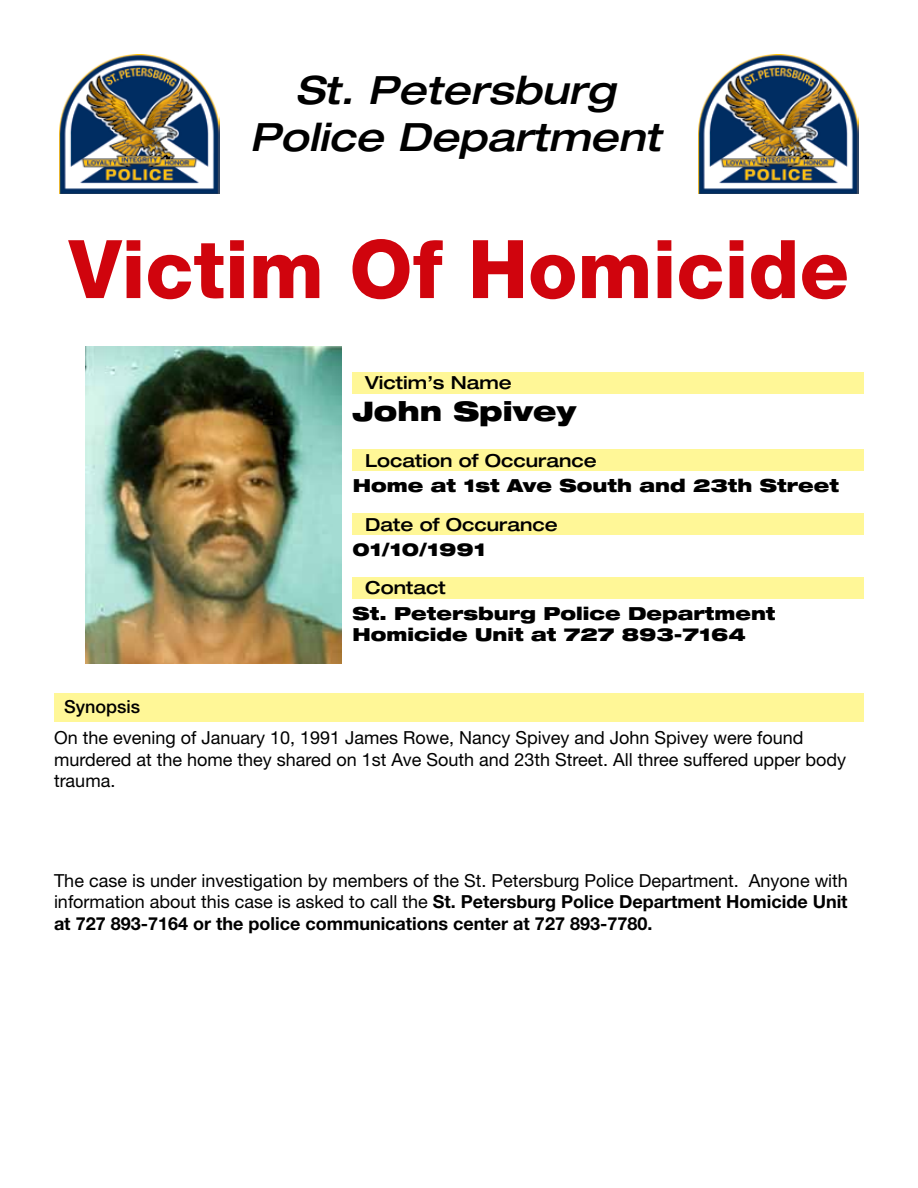
<style>
.page{position:relative;width:918px;height:1188px;background:#fff}
.page>*{position:absolute;margin:0;border:0;box-sizing:border-box;transform-origin:0 0}
.t1{font:800 81px "Helvetica Neue LT Std";color:#d0040d}
.t2{font:italic 500 expanded 39px/46.8px "Helvetica Neue LT Std";color:#000;text-align:center}
.vic_name{font:900 expanded 27px "Helvetica Neue LT Std";color:#000}
.t3{font:18px/21.6px "Helvetica Neue LT Std";color:#000;text-align:justify}
.address{font:900 expanded 18px/21.6px "Helvetica Neue LT Std";color:#000}
.t4{font:500 expanded 18px "Helvetica Neue LT Std";color:#000}
.t5{font:500 18px "Helvetica Neue LT Std";color:#000}
.s1{font-weight:700}
</style>
<div class="page">
<img style="left:698px;top:54px;width:161px;height:140px">
<img style="left:59px;top:54px;width:161px;height:140px">
<img style="left:85px;top:347px;width:256px;height:316px">
<div style="left:54px;top:693px;width:810px;height:28px;background:#fff797"></div>
<div style="left:352px;top:577px;width:512px;height:21px;background:#fff797"></div>
<div style="left:352px;top:513px;width:512px;height:22px;background:#fff797"></div>
<div style="left:352px;top:372px;width:512px;height:22px;background:#fff797"></div>
<div style="left:352px;top:450px;width:512px;height:21px;background:#fff797"></div>
<p class="t2" style="left:250px;top:67px;width:412px">St. Petersburg<br>Police Department</p>
<p class="t1" style="left:69px;top:221px;width:782px">Victim Of Homicide</p>
<p class="t4" style="left:365px;top:372px;width:148px">Victim’s Name</p>
<p class="vic_name" style="left:352px;top:394px;width:225px">John Spivey</p>
<p class="t4" style="left:365px;top:449px;width:233px">Location of Occurance</p>
<p class="address" style="left:353px;top:474px;width:488px">Home at 1st Ave South and 23th Street</p>
<p class="t4" style="left:365px;top:513px;width:194px">Date of Occurance</p>
<p class="address" style="left:352px;top:538px;width:135px">01/10/1991</p>
<p class="t4" style="left:365px;top:577px;width:82px">Contact</p>
<p class="t5" style="left:64px;top:696px;width:78px">Synopsis</p>
<p class="address" style="left:352px;top:602px;width:425px">St. Petersburg Police Department<br>Homicide Unit at 727 893-7164</p>
<p class="t3" style="left:54px;top:727px;width:751px">On the evening of January 10, 1991 James Rowe, Nancy Spivey and John Spivey were found</p>
<p class="t3" style="left:54px;top:748px;width:794px">murdered at the home they shared on 1st Ave South and 23th Street. All three suffered upper body</p>
<p class="t3" style="left:54px;top:770px;width:63px">trauma.</p>
<p class="t3" style="left:54px;top:869px;width:795px">The case is under investigation by members of the St. Petersburg Police Department. Anyone with information about this case is asked to call the <span class="s1">St. Petersburg Police Department Homicide Unit at 727 893-7164 or the police communications center at 727 893-7780.</span></p>
</div>
